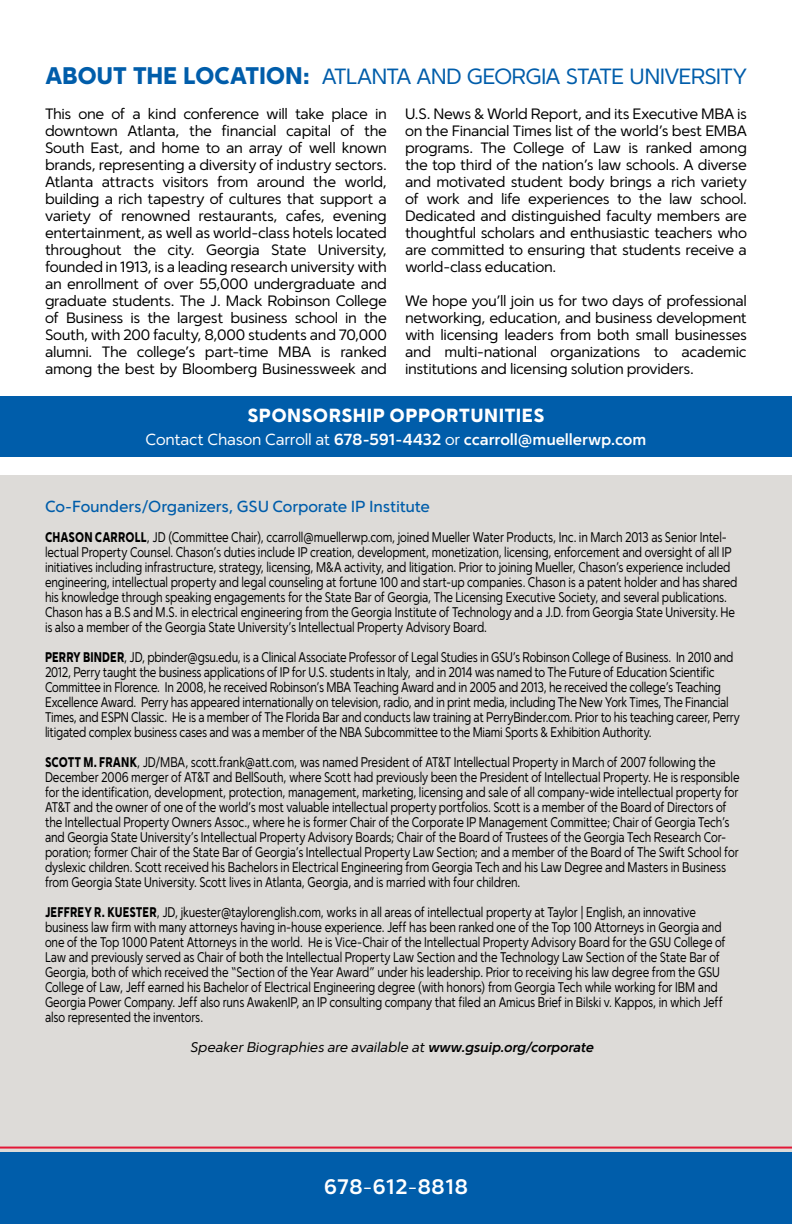
<style>
.page{position:relative;width:792px;height:1224px;background:#fff}
.page>*{position:absolute;margin:0;border:0;box-sizing:border-box;transform-origin:0 0}
.t1{font:22px "Simple Sans";letter-spacing:-.04em;color:#005daa}
.t2{font:700 21px "Simple Sans";color:#fff}
.t3{font:900 19px "Simple Sans";letter-spacing:.02em;color:#fff}
.t4{font:700 16px "Simple Sans";letter-spacing:-.015em;color:#fff}
.t5{font:500 16px "Simple Sans";letter-spacing:-.02em;color:#005daa}
.t6{font:15px/17px "Simple Sans";letter-spacing:-.025em;color:#000;text-align:justify}
.t7{font:14px/15px "Simple Sans";letter-spacing:-.015em;color:#000;scale:.8 1}
.t8{font:italic 14px "Simple Sans";letter-spacing:-.005em;color:#000}
.s1{font-weight:900;font-size:24px}
.s2{font-weight:400}
.s3{font-weight:900}
.s4{font-weight:700}
.s5{font-weight:300}
</style>
<div class="page">
<div style="left:0;top:475px;width:792px;height:695px;background:#dddbd8"></div>
<div style="left:0;top:1152px;width:792px;height:72px;background:#005daa"></div>
<hr style="left:0;top:1147px;width:792px;height:2px;background:#e31837">
<div style="left:0;top:396px;width:792px;height:60px;background:#005daa"></div>
<h1 class="t1" style="left:45px;top:63px;width:704px"><span class="s1">ABOUT THE LOCATION:</span> ATLANTA AND GEORGIA STATE UNIVERSITY</h1>
<p class="t6" style="left:45px;top:105px;width:344px">This one of a kind conference will take place in downtown Atlanta, the financial capital of the South East, and home to an array of well known brands, representing a diversity of industry sectors.<br>Atlanta attracts visitors from around the world, building a rich tapestry of cultures that support a variety of renowned restaurants, cafes, evening entertainment, as well as world-class hotels located throughout the city. Georgia State University, founded in 1913, is a leading research university with an enrollment of over 55,000 undergraduate and graduate students. The J. Mack Robinson College of Business is the largest business school in the South, with 200 faculty, 8,000 students and 70,000 alumni. The college’s part-time MBA is ranked among the best by Bloomberg Businessweek and</p>
<p class="t6" style="left:405px;top:105px;width:344px">U.S. News &amp; World Report, and its Executive MBA is on the Financial Times list of the world’s best EMBA programs. The College of Law is ranked among the top third of the nation’s law schools. A diverse and motivated student body brings a rich variety of work and life experiences to the law school.<br>Dedicated and distinguished faculty members are thoughtful scholars and enthusiastic teachers who are committed to ensuring that students receive a world-class education.</p>
<p class="t6" style="left:405px;top:292px;width:344px">We hope you’ll join us for two days of professional networking, education, and business development with licensing leaders from both small businesses and multi-national organizations to academic institutions and licensing solution providers.</p>
<h3 class="t3" style="left:247px;top:404px;width:299px">SPONSORSHIP OPPORTUNITIES</h3>
<p class="t4" style="left:146px;top:430px;width:502px"><span class="s2">Contact Chason Carroll at</span> 678-591-4432 <span class="s2">or</span> ccarroll@muellerwp.com</p>
<p class="t5" style="left:45px;top:496px;width:387px">Co-Founders/Organizers, GSU Corporate IP Institute</p>
<p class="t7" style="left:45px;top:529px;width:867px"><span class="s3">CHASON CARROLL</span>, JD (Committee Chair), ccarroll@muellerwp.com, joined Mueller Water Products, Inc. in March 2013 as Senior Intel&shy;lectual Property Counsel. Chason’s duties include IP creation, development, monetization, licensing, enforcement and oversight of all IP initiatives including infrastructure, strategy, licensing, M&amp;A activity, and litigation. Prior to joining Mueller, Chason’s experience included engineering, intellectual property and legal counseling at fortune 100 and start-up companies. Chason is a patent holder and has shared his knowledge through speaking engagements for the State Bar of Georgia, The Licensing Executive Society, and several publications.<br>Chason has a B.S and M.S. in electrical engineering from the Georgia Institute of Technology and a J.D. from Georgia State University. He is also a member of the Georgia State University’s Intellectual Property Advisory Board.</p>
<p class="t7" style="left:45px;top:649px;width:870px"><span class="s3">PERRY BINDER</span>, JD, pbinder@gsu.edu, is a Clinical Associate Professor of Legal Studies in GSU’s Robinson College of Business. In 2010 and 2012, Perry taught the business applications of IP for U.S. students in Italy, and in 2014 was named to The Future of Education Scientific Committee in Florence. In 2008, he received Robinson’s MBA Teaching Award and in 2005 and 2013, he received the college’s Teaching Excellence Award. Perry has appeared internationally on television, radio, and in print media, including The New York Times, The Financial Times, and ESPN Classic. He is a member of The Florida Bar and conducts law training at PerryBinder.com. Prior to his teaching career, Perry litigated complex business cases and was a member of the NBA Subcommittee to the Miami Sports &amp; Exhibition Authority.</p>
<p class="t7" style="left:45px;top:754px;width:870px"><span class="s3">SCOTT M. FRANK</span>, JD/MBA, scott.frank@att.com, was named President of AT&amp;T Intellectual Property in March of 2007 following the December 2006 merger of AT&amp;T and BellSouth, where Scott had previously been the President of Intellectual Property. He is responsible for the identification, development, protection, management, marketing, licensing and sale of all company-wide intellectual property for AT&amp;T and the owner of one of the world’s most valuable intellectual property portfolios. Scott is a member of the Board of Directors of the Intellectual Property Owners Assoc., where he is former Chair of the Corporate IP Management Committee; Chair of Georgia Tech’s and Georgia State University’s Intellectual Property Advisory Boards; Chair of the Board of Trustees of the Georgia Tech Research Cor&shy;poration; former Chair of the State Bar of Georgia’s Intellectual Property Law Section; and a member of the Board of The Swift School for dyslexic children. Scott received his Bachelors in Electrical Engineering from Georgia Tech and his Law Degree and Masters in Business from Georgia State University. Scott lives in Atlanta, Georgia, and is married with four children.</p>
<p class="t7" style="left:45px;top:904px;width:853px"><span class="s3">JEFFREY R. KUESTER</span>, JD, jkuester@taylorenglish.com, works in all areas of intellectual property at Taylor | English, an innovative business law firm with many attorneys having in-house experience. Jeff has been ranked one of the Top 100 Attorneys in Georgia and one of the Top 1000 Patent Attorneys in the world. He is Vice-Chair of the Intellectual Property Advisory Board for the GSU College of Law and previously served as Chair of both the Intellectual Property Law Section and the Technology Law Section of the State Bar of Georgia, both of which received the “Section of the Year Award” under his leadership. Prior to receiving his law degree from the GSU College of Law, Jeff earned his Bachelor of Electrical Engineering degree (with honors) from Georgia Tech while working for IBM and Georgia Power Company. Jeff also runs AwakenIP, an IP consulting company that filed an Amicus Brief in Bilski v. Kappos, in which Jeff also represented the inventors.</p>
<p class="t8" style="left:191px;top:1038px;width:405px">Speaker Biographies are available at <span class="s4">www.gsuip.org/corporate</span></p>
<h2 class="t2" style="left:324px;top:1174px;width:146px">678<span class="s5">-</span>612<span class="s5">-</span>8818</h2>
</div>
